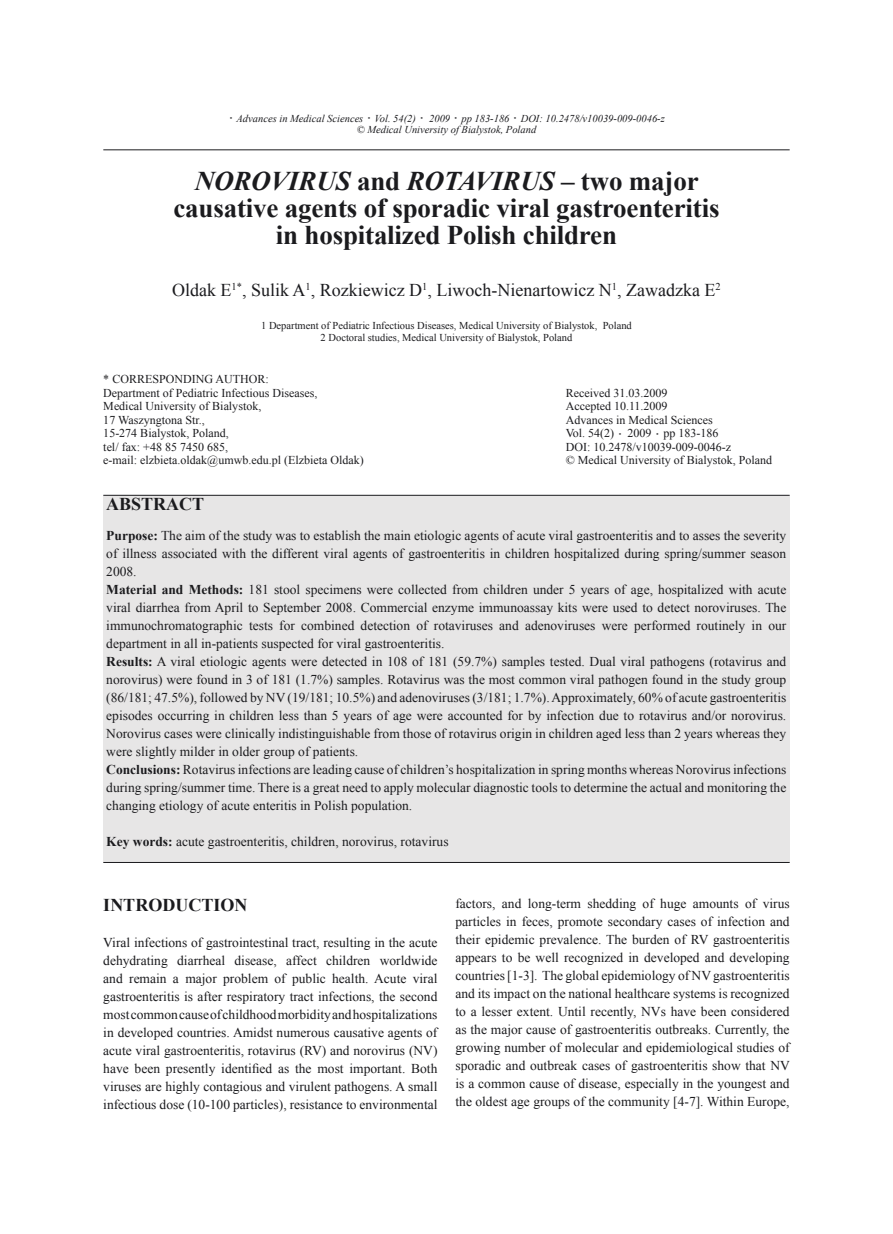
<style>
.page{position:relative;width:893px;height:1234px;background:#fff}
.page>*{position:absolute;margin:0;border:0;box-sizing:border-box;transform-origin:0 0}
.t1{font:700 27px/27px "Times New Roman";letter-spacing:-.005em;color:#1b1b1e;text-align:center}
.t2{font:18px "Times New Roman";color:#1b1b1e}
.t3{font:700 18px "Times New Roman";color:#1b1b1e}
.t4{font:13.5px/18px "Times New Roman";color:#1b1b1e;text-align:justify}
.t5{font:12px/13.5px "Times New Roman";color:#1b1b1e}
.t6{font:10.5px/11.4px "Times New Roman";color:#1b1b1e;text-align:center}
.t7{font:italic 10.5px/10.5px "Times New Roman";color:#1b1b1e;text-align:center}
.s1{font-style:normal;font-size:18px}
.s2{font-style:italic}
.s3{font-size:18px}
.s4{font-weight:700}
</style>
<div class="page">
<hr style="left:103px;top:149px;width:687px;height:1px;background:#1b1b1e">
<div style="left:103px;top:495px;width:687px;height:367px;background:#e7e6e6"></div>
<hr style="left:103px;top:861px;width:687px;height:1px;background:#1b1b1e">
<hr style="left:103px;top:495px;width:687px;height:1px;background:#1b1b1e">
<p class="t7" style="left:228px;top:113px;width:438px"><span class="s1">·</span> Advances in Medical Sciences <span class="s1">·</span> Vol. 54(2) <span class="s1">·</span> 2009 <span class="s1">·</span> pp 183-186 <span class="s1">·</span> DOI: 10.2478/v10039-009-0046-z © Medical University of Bialystok, Poland</p>
<h1 class="t1" style="left:173px;top:166px;width:547px"><span class="s2">NOROVIRUS</span> and <span class="s2">ROTAVIRUS</span> – two major causative agents of sporadic viral gastroenteritis in hospitalized Polish children</h1>
<h2 class="t2" style="left:172px;top:278px;width:550px">Oldak E<sup>1*</sup>, Sulik A<sup>1</sup>, Rozkiewicz D<sup>1</sup>, Liwoch-Nienartowicz N<sup>1</sup>, Zawadzka E<sup>2</sup></h2>
<p class="t6" style="left:261px;top:320px;width:372px">1 Department of Pediatric Infectious Diseases, Medical University of Bialystok, Poland<br>2 Doctoral studies, Medical University of Bialystok, Poland</p>
<p class="t5" style="left:103px;top:372px;width:262px">* CORRESPONDING AUTHOR:<br>Department of Pediatric Infectious Diseases,<br>Medical University of Bialystok,<br>17 Waszyngtona Str.,<br>15-274 Bialystok, Poland,<br>tel/ fax: +48 85 7450 685,<br>e-mail: elzbieta.oldak@umwb.edu.pl (Elzbieta Oldak)</p>
<p class="t5" style="left:566px;top:386px;width:208px">Received 31.03.2009<br>Accepted 10.11.2009<br>Advances in Medical Sciences<br>Vol. 54(2) <span class="s3">·</span> 2009 <span class="s3">·</span> pp 183-186<br>DOI: 10.2478/v10039-009-0046-z<br>© Medical University of Bialystok, Poland</p>
<h2 class="t3" style="left:106px;top:491px;width:100px">ABSTRACT</h2>
<p class="t4" style="left:106px;top:526px;width:682px;text-align:left"><span class="s4">Purpose:</span> The aim of the study was to establish the main etiologic agents of acute viral gastroenteritis and to asses the severity of illness associated with the different viral agents of gastroenteritis in children hospitalized during spring/summer season 2008.<br><span class="s4">Material and Methods:</span> 181 stool specimens were collected from children under 5 years of age, hospitalized with acute viral diarrhea from April to September 2008. Commercial enzyme immunoassay kits were used to detect noroviruses. The immunochromatographic tests for combined detection of rotaviruses and adenoviruses were performed routinely in our department in all in-patients suspected for viral gastroenteritis.<br><span class="s4">Results:</span> A viral etiologic agents were detected in 108 of 181 (59.7%) samples tested. Dual viral pathogens (rotavirus and norovirus) were found in 3 of 181 (1.7%) samples. Rotavirus was the most common viral pathogen found in the study group (86/181; 47.5%), followed by NV (19/181; 10.5%) and adenoviruses (3/181; 1.7%). Approximately, 60% of acute gastroenteritis episodes occurring in children less than 5 years of age were accounted for by infection due to rotavirus and/or norovirus.<br>Norovirus cases were clinically indistinguishable from those of rotavirus origin in children aged less than 2 years whereas they were slightly milder in older group of patients.<br><span class="s4">Conclusions:</span> Rotavirus infections are leading cause of children’s hospitalization in spring months whereas Norovirus infections during spring/summer time. There is a great need to apply molecular diagnostic tools to determine the actual and monitoring the changing etiology of acute enteritis in Polish population.</p>
<p class="t4" style="left:106px;top:832px;width:344px"><span class="s4">Key words:</span> acute gastroenteritis, children, norovirus, rotavirus</p>
<h2 class="t3" style="left:103px;top:892px;width:145px">INTRODUCTION</h2>
<p class="t4" style="left:103px;top:932px;width:336px">Viral infections of gastrointestinal tract, resulting in the acute dehydrating diarrheal disease, affect children worldwide and remain a major problem of public health. Acute viral gastroenteritis is after respiratory tract infections, the second most common cause of childhood morbidity and hospitalizations in developed countries. Amidst numerous causative agents of acute viral gastroenteritis, rotavirus (RV) and norovirus (NV) have been presently identified as the most important. Both viruses are highly contagious and virulent pathogens. A small infectious dose (10-100 particles), resistance to environmental</p>
<p class="t4" style="left:455px;top:894px;width:336px">factors, and long-term shedding of huge amounts of virus particles in feces, promote secondary cases of infection and their epidemic prevalence. The burden of RV gastroenteritis appears to be well recognized in developed and developing countries [1-3]. The global epidemiology of NV gastroenteritis and its impact on the national healthcare systems is recognized to a lesser extent. Until recently, NVs have been considered as the major cause of gastroenteritis outbreaks. Currently, the growing number of molecular and epidemiological studies of sporadic and outbreak cases of gastroenteritis show that NV is a common cause of disease, especially in the youngest and the oldest age groups of the community [4-7]. Within Europe,</p>
</div>
